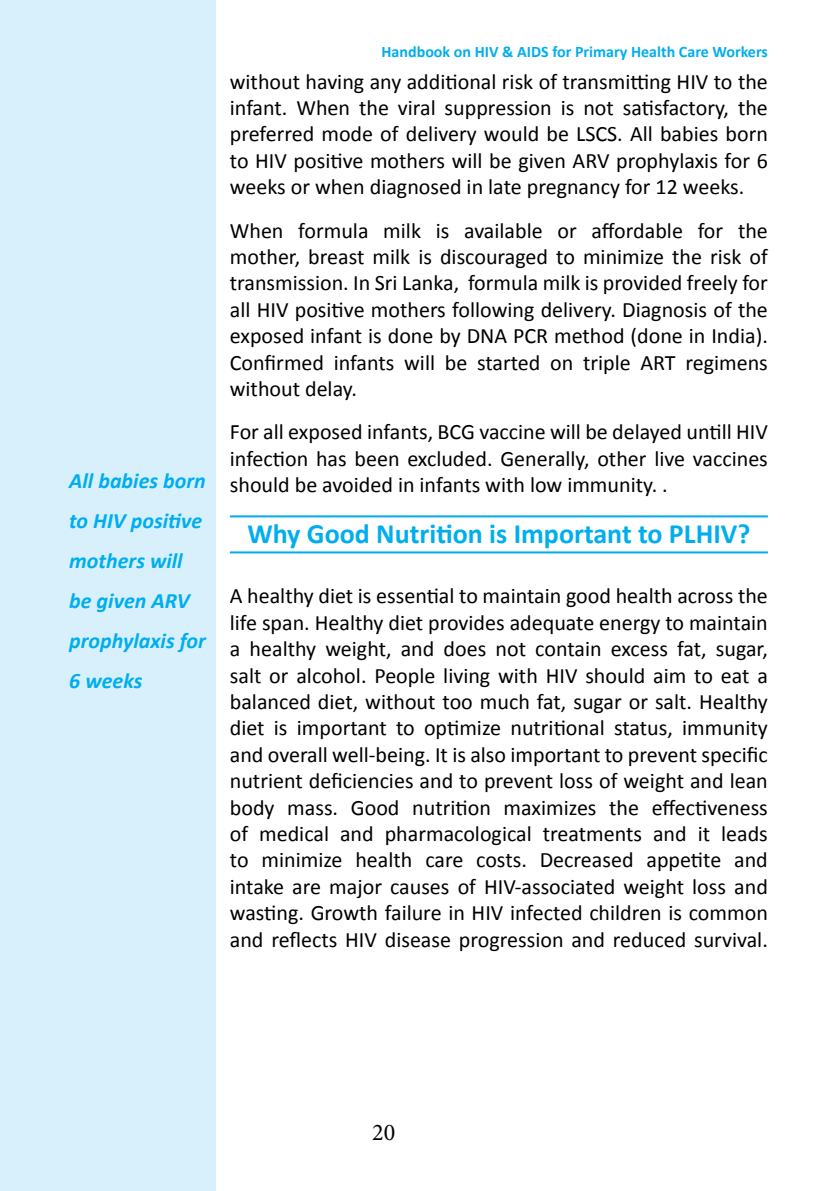
<style>
.page{position:relative;width:840px;height:1191px;background:#fff}
.page>*{position:absolute;margin:0;border:0;box-sizing:border-box;transform-origin:0 0}
.t1{font:700 28px "Calibri";color:#00aeef}
.t2{font:24px "Minion Pro";color:#000}
.t3{font:22px/26.4px "Calibri";color:#000;text-align:justify}
.t4{font:italic 700 22px/40px "Calibri";color:#00aeef}
.t5{font:700 16px "Calibri";color:#00aeef}
</style>
<div class="page">
<div style="left:0;top:0;width:215px;height:1191px;background:#d7f0fc"></div>
<hr style="left:230px;top:515px;width:537px;height:2px;background:#00aeef">
<hr style="left:230px;top:551px;width:537px;height:2px;background:#00aeef">
<p class="t4" style="left:69px;top:461px;width:138px">All babies born to HIV positive mothers will be given ARV prophylaxis for<br>6 weeks</p>
<p class="t5" style="left:381px;top:42px;width:387px">Handbook on HIV &amp; AIDS for Primary Health Care Workers</p>
<p class="t3" style="left:230px;top:68px;width:539px">without having any additional risk of transmitting HIV to the infant. When the viral suppression is not satisfactory, the preferred mode of delivery would be LSCS. All babies born to HIV positive mothers will be given ARV prophylaxis for 6 weeks or when diagnosed in late pregnancy for 12 weeks.</p>
<p class="t3" style="left:230px;top:217px;width:539px">When formula milk is available or affordable for the mother, breast milk is discouraged to minimize the risk of transmission. In Sri Lanka, formula milk is provided freely for all HIV positive mothers following delivery. Diagnosis of the exposed infant is done by DNA PCR method (done in India).<br>Confirmed infants will be started on triple ART regimens without delay.</p>
<p class="t3" style="left:230px;top:419px;width:539px">For all exposed infants, BCG vaccine will be delayed untill HIV infection has been excluded. Generally, other live vaccines should be avoided in infants with low immunity. .</p>
<p class="t1" style="left:247px;top:516px;width:504px">Why Good Nutrition is Important to PLHIV?</p>
<p class="t3" style="left:230px;top:583px;width:539px">A healthy diet is essential to maintain good health across the life span. Healthy diet provides adequate energy to maintain a healthy weight, and does not contain excess fat, sugar, salt or alcohol. People living with HIV should aim to eat a balanced diet, without too much fat, sugar or salt. Healthy diet is important to optimize nutritional status, immunity and overall well-being. It is also important to prevent specific nutrient deficiencies and to prevent loss of weight and lean body mass. Good nutrition maximizes the effectiveness of medical and pharmacological treatments and it leads to minimize health care costs. Decreased appetite and intake are major causes of HIV-associated weight loss and wasting. Growth failure in HIV infected children is common and reflects HIV disease progression and reduced survival.</p>
<p class="t2" style="left:372px;top:1116px;width:25px">20</p>
</div>
